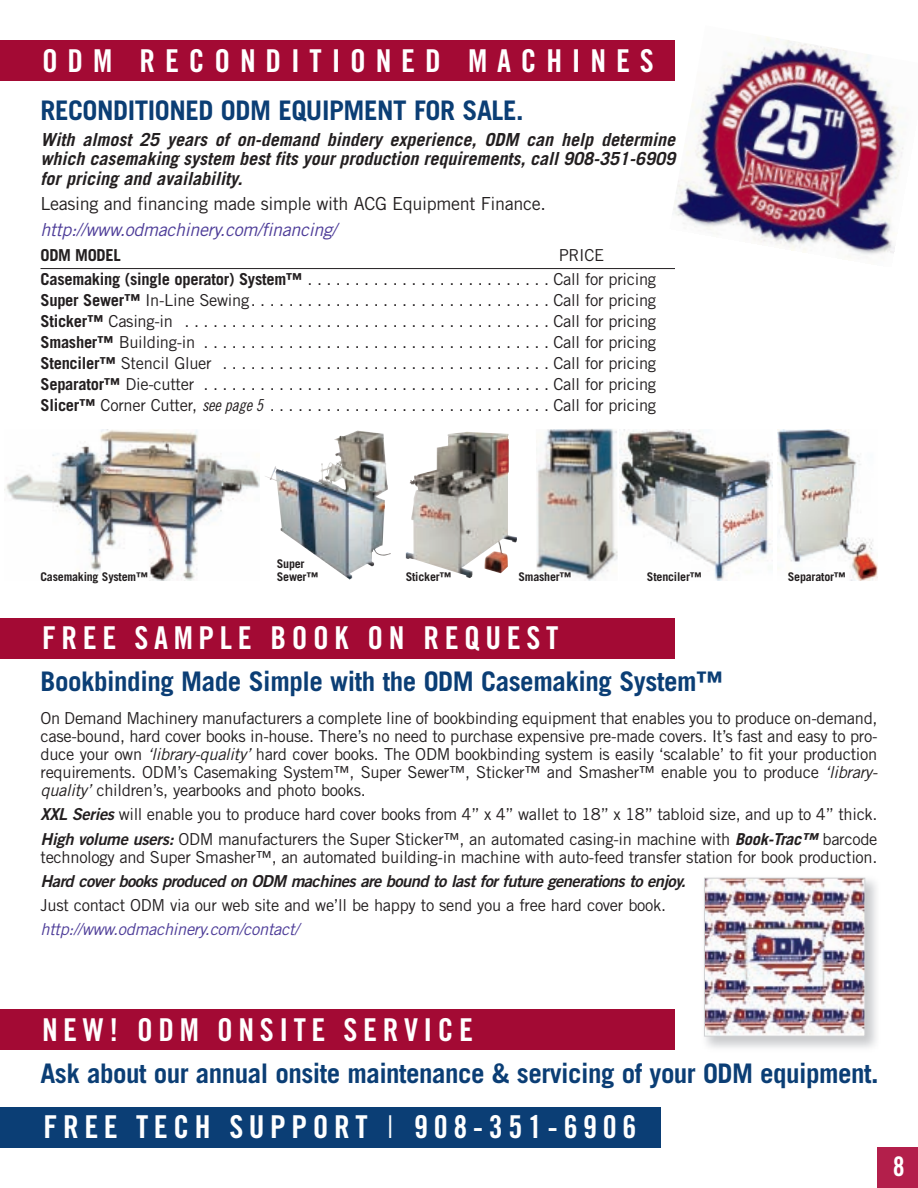
<style>
.page{position:relative;width:918px;height:1188px;background:#fff}
.page>*{position:absolute;margin:0;border:0;box-sizing:border-box;transform-origin:0 0}
.t1{font:31.5px "Trade Gothic Bold Cond Twenty";letter-spacing:.175em;color:#fff}
.t2{font:31.5px "Trade Gothic Bold Cond Twenty";letter-spacing:.31em;color:#fff}
.t3{font:700 27px "Trade Gothic";letter-spacing:-.015em;color:#0b3e75}
.t4{font:27px "Trade Gothic Bold Cond Twenty";color:#fff}
.t5{font:italic 700 18px/19.5px "Trade Gothic";color:#231f20;text-align:justify}
.t6{font:18px "Trade Gothic";letter-spacing:-.02em;color:#231f20}
.t7{font:italic 18px "Trade Gothic";letter-spacing:-.02em;color:#4d3c98}
.t8{font:16.5px/21px "Trade Gothic";letter-spacing:-.02em;color:#231f20;text-align:justify}
.t9{font:italic 16.5px "Trade Gothic Bold Two";letter-spacing:-.03em;color:#231f20}
.t10{font:italic 16.5px "Trade Gothic";letter-spacing:-.02em;color:#4d3c98}
.t11{font:700 16.5px "Trade Gothic";letter-spacing:-.015em;color:#231f20}
.t12{font:700 12px/13.5px "Trade Gothic";letter-spacing:-.015em;color:#231f20}
.s1{font-weight:700}
.s2{font-family:"Trade Gothic Cond Eighteen Obl"}
.s3{font-style:italic}
.s4{font-family:"Trade Gothic Bold Two";font-style:italic}
.s5{font-weight:700;font-style:italic}
.s6{font-family:"Trade Gothic";font-weight:300}
</style>
<div class="page">
<div style="left:878px;top:1148px;width:40px;height:40px;background:#b31f4b"></div>
<div style="left:0;top:1107px;width:662px;height:41px;background:#0b3e75"></div>
<div style="left:0;top:618px;width:675px;height:40px;background:#a30a34"></div>
<div style="left:0;top:1010px;width:675px;height:40px;background:#a30a34"></div>
<img style="left:706px;top:880px;width:157px;height:154px">
<div style="left:704px;top:878px;width:161px;height:158px;border:1px solid #d1d2d4"></div>
<img style="left:620px;top:429px;width:153px;height:152px">
<div style="left:0;top:40px;width:675px;height:41px;background:#a30a34"></div>
<img style="left:406px;top:432px;width:111px;height:146px">
<img style="left:536px;top:429px;width:82px;height:152px">
<img style="left:265px;top:431px;width:126px;height:149px">
<img style="left:4px;top:429px;width:256px;height:152px">
<hr style="left:40px;top:268px;width:635px;height:1px;background:#231f20">
<img style="left:777px;top:429px;width:100px;height:152px">
<img style="left:673px;top:36px;width:230px;height:222px">
<h1 class="t2" style="left:42px;top:49px;width:613px">ODM RECONDITIONED MACHINES</h1>
<h2 class="t3" style="left:40px;top:100px;width:485px">RECONDITIONED ODM EQUIPMENT FOR SALE.</h2>
<p class="t5" style="left:40px;top:131px;width:636px">With almost 25 years of on-demand bindery experience, ODM can help determine which casemaking system best fits your production requirements, call 908-351-6909 for pricing and availability.</p>
<p class="t6" style="left:40px;top:197px;width:507px">Leasing and financing made simple with ACG Equipment Finance.</p>
<p class="t7" style="left:40px;top:223px;width:298px">http://www.odmachinery.com/financing/</p>
<p class="t11" style="left:40px;top:249px;width:82px">ODM MODEL</p>
<p class="t8" style="left:40px;top:245px;width:617px;line-height:24px;text-indent:518px">PRICE<br><span class="s1">Casemaking (single operator) System™</span> . . . . . . . . . . . . . . . . . . . . . . . . . . Call for pricing</p>
<p class="t8" style="left:40px;top:291px;width:617px"><span class="s1">Super Sewer™</span> In-Line Sewing. . . . . . . . . . . . . . . . . . . . . . . . . . . . . . . . Call for pricing <span class="s1">Sticker™</span> Casing-in . . . . . . . . . . . . . . . . . . . . . . . . . . . . . . . . . . . . . . . Call for pricing <span class="s1">Smasher™</span> Building-in . . . . . . . . . . . . . . . . . . . . . . . . . . . . . . . . . . . . . Call for pricing <span class="s1">Stenciler™</span> Stencil Gluer . . . . . . . . . . . . . . . . . . . . . . . . . . . . . . . . . . . Call for pricing <span class="s1">Separator™</span> Die-cutter . . . . . . . . . . . . . . . . . . . . . . . . . . . . . . . . . . . . . Call for pricing <span class="s1">Slicer™</span> Corner Cutter, <span class="s2">see page 5</span> . . . . . . . . . . . . . . . . . . . . . . . . . . . . . . Call for pricing</p>
<p class="t12" style="left:277px;top:558px;width:43px">Super<br>Sewer™</p>
<p class="t12" style="left:40px;top:571px;width:109px">Casemaking System™</p>
<p class="t12" style="left:406px;top:571px;width:47px">Sticker™</p>
<p class="t12" style="left:518px;top:571px;width:55px">Smasher™</p>
<p class="t12" style="left:788px;top:571px;width:60px">Separator™</p>
<p class="t12" style="left:647px;top:571px;width:56px">Stenciler™</p>
<h1 class="t1" style="left:42px;top:627px;width:518px">FREE SAMPLE BOOK ON REQUEST</h1>
<h2 class="t3" style="left:40px;top:672px;width:684px">Bookbinding Made Simple with the ODM Casemaking System™</h2>
<p class="t8" style="left:40px;top:711px;width:839px;line-height:18px">On Demand Machinery manufacturers a complete line of bookbinding equipment that enables you to produce on-demand, case-bound, hard cover books in-house. There’s no need to purchase expensive pre-made covers. It’s fast and easy to pro&shy;duce your own <span class="s3">‘library-quality’</span> hard cover books. The ODM bookbinding system is easily ‘scalable’ to fit your production requirements. ODM’s Casemaking System™, Super Sewer™, Sticker™ and Smasher™ enable you to produce <span class="s3">‘library&shy;quality’</span> children’s, yearbooks and photo books.</p>
<p class="t8" style="left:40px;top:804px;width:839px;line-height:24px"><span class="s4">XXL Series</span> will enable you to produce hard cover books from 4” x 4” wallet to 18” x 18” tabloid size, and up to 4” thick.<br><span class="s4">High volume users:</span> ODM manufacturers the Super Sticker™, an automated casing-in machine with <span class="s5">Book-Trac™</span> barcode</p>
<p class="t8" style="left:41px;top:848px;width:838px">technology and Super Smasher™, an automated building-in machine with auto-feed transfer station for book production.</p>
<p class="t9" style="left:41px;top:875px;width:647px">Hard cover books produced on ODM machines are bound to last for future generations to enjoy.</p>
<p class="t8" style="left:41px;top:896px;width:627px">Just contact ODM via our web site and we’ll be happy to send you a free hard cover book.</p>
<p class="t10" style="left:40px;top:923px;width:260px">http://www.odmachinery.com/contact/</p>
<h1 class="t1" style="left:42px;top:1018px;width:433px">NEW! ODM ONSITE SERVICE</h1>
<h2 class="t3" style="left:40px;top:1063px;width:840px">Ask about our annual onsite maintenance &amp; servicing of your ODM equipment.</h2>
<h1 class="t1" style="left:44px;top:1115px;width:594px">FREE TECH SUPPORT <span class="s6">l</span> 908-351-6906</h1>
<h2 class="t4" style="left:893px;top:1156px;width:13px">8</h2>
</div>
